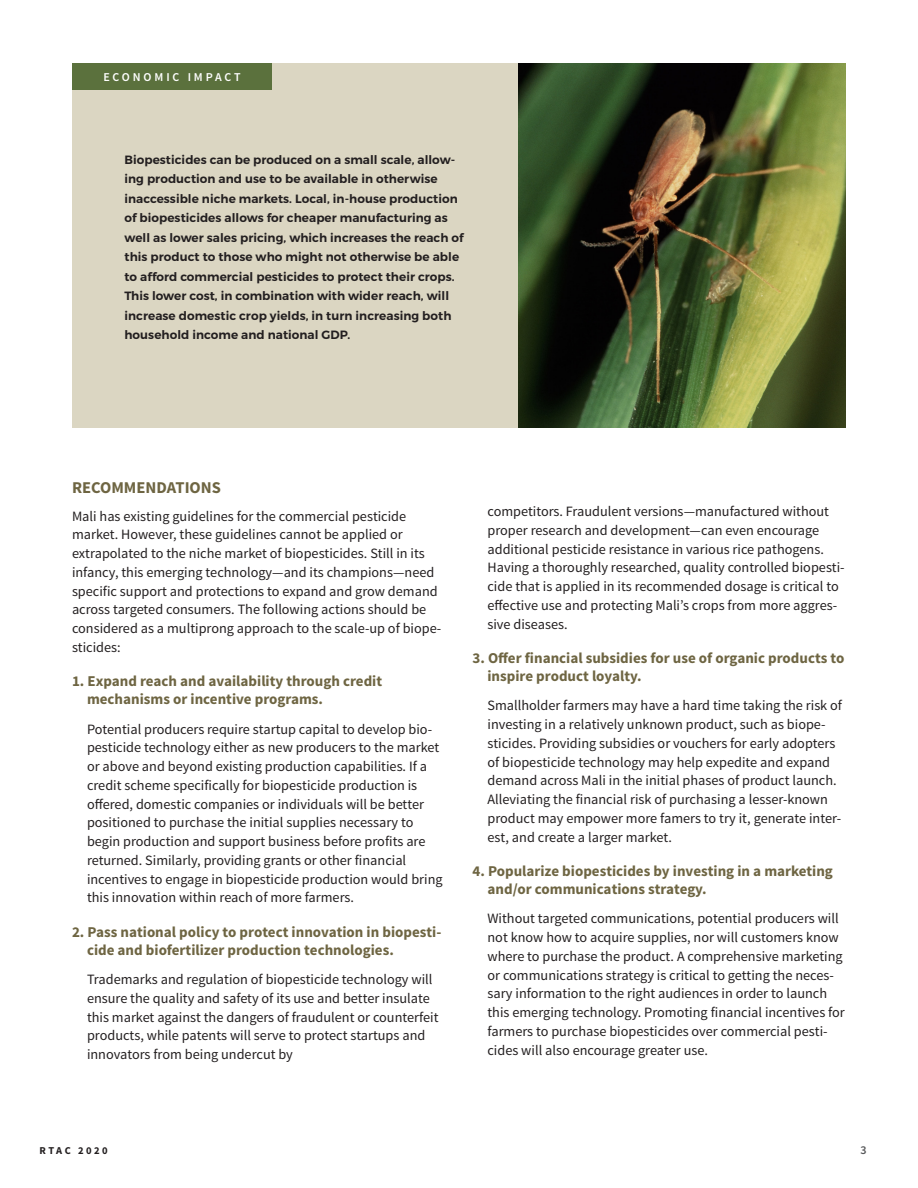
<style>
.page{position:relative;width:918px;height:1188px;background:#fff}
.page>*{position:absolute;margin:0;border:0;box-sizing:border-box;transform-origin:0 0}
.RTAC_H2{font:700 16.5px "Source Sans Pro";color:#6e6542}
.List_items{font:700 15px/18px "Source Sans Pro";color:#6e6542}
.RTAC_Body{font:14.25px/18.8px "Source Sans Pro";color:#231f20}
.t1{font:600 12px/19.5px "Montserrat";letter-spacing:.005em;color:#231f20}
.t2{font:600 12px "Source Sans Pro";letter-spacing:.24em;color:#fff}
.t3{font:600 12px "Source Sans Pro";color:#57585a}
.t4{font:700 10.5px "Source Sans Pro";letter-spacing:.235em;color:#231f20}
</style>
<div class="page">
<img style="left:518px;top:63px;width:328px;height:365px">
<div style="left:72px;top:63px;width:446px;height:365px;background:#dbd6c2"></div>
<div style="left:72px;top:63px;width:200px;height:27px;background:#5b713d"></div>
<p class="t2" style="left:103px;top:69px;width:139px">ECONOMIC IMPACT</p>
<p class="t1" style="left:124px;top:150px;width:341px">Biopesticides can be produced on a small scale, allow&shy;ing production and use to be available in otherwise inaccessible niche markets. Local, in-house production of biopesticides allows for cheaper manufacturing as well as lower sales pricing, which increases the reach of this product to those who might not otherwise be able to afford commercial pesticides to protect their crops.<br>This lower cost, in combination with wider reach, will increase domestic crop yields, in turn increasing both household income and national GDP.</p>
<p class="RTAC_H2" style="left:72px;top:477px;width:150px">RECOMMENDATIONS</p>
<p class="RTAC_Body" style="left:72px;top:507px;width:371px">Mali has existing guidelines for the commercial pesticide market. However, these guidelines cannot be applied or extrapolated to the niche market of biopesticides. Still in its infancy, this emerging technology—and its champions—need specific support and protections to expand and grow demand across targeted consumers. The following actions should be considered as a multiprong approach to the scale-up of biope&shy;sticides:</p>
<p class="List_items" style="left:87px;top:673px;width:297px;text-indent:-15px">1. Expand reach and availability through credit mechanisms or incentive programs.</p>
<p class="RTAC_Body" style="left:87px;top:720px;width:357px">Potential producers require startup capital to develop bio&shy;pesticide technology either as new producers to the market or above and beyond existing production capabilities. If a credit scheme specifically for biopesticide production is offered, domestic companies or individuals will be better positioned to purchase the initial supplies necessary to begin production and support business before profits are returned. Similarly, providing grants or other financial incentives to engage in biopesticide production would bring this innovation within reach of more farmers.</p>
<p class="List_items" style="left:87px;top:923px;width:356px;text-indent:-15px">2. Pass national policy to protect innovation in biopesti&shy;cide and biofertilizer production technologies.</p>
<p class="RTAC_Body" style="left:87px;top:970px;width:353px">Trademarks and regulation of biopesticide technology will ensure the quality and safety of its use and better insulate this market against the dangers of fraudulent or counterfeit products, while patents will serve to protect startups and innovators from being undercut by</p>
<p class="RTAC_Body" style="left:488px;top:502px;width:359px">competitors. Fraudulent versions—manufactured without proper research and development—can even encourage additional pesticide resistance in various rice pathogens.<br>Having a thoroughly researched, quality controlled biopesti&shy;cide that is applied in its recommended dosage is critical to effective use and protecting Mali’s crops from more aggres&shy;sive diseases.</p>
<p class="List_items" style="left:488px;top:650px;width:358px;text-indent:-15px">3. Offer financial subsidies for use of organic products to inspire product loyalty.</p>
<p class="RTAC_Body" style="left:488px;top:697px;width:356px">Smallholder farmers may have a hard time taking the risk of investing in a relatively unknown product, such as biope&shy;sticides. Providing subsidies or vouchers for early adopters of biopesticide technology may help expedite and expand demand across Mali in the initial phases of product launch.<br>Alleviating the financial risk of purchasing a lesser-known product may empower more famers to try it, generate inter&shy;est, and create a larger market.</p>
<p class="List_items" style="left:488px;top:863px;width:347px;text-indent:-15px">4. Popularize biopesticides by investing in a marketing and/or communications strategy.</p>
<p class="RTAC_Body" style="left:488px;top:910px;width:359px">Without targeted communications, potential producers will not know how to acquire supplies, nor will customers know where to purchase the product. A comprehensive marketing or communications strategy is critical to getting the neces&shy;sary information to the right audiences in order to launch this emerging technology. Promoting financial incentives for farmers to purchase biopesticides over commercial pesti&shy;cides will also encourage greater use.</p>
<p class="t4" style="left:40px;top:1144px;width:70px">RTAC 2020</p>
<p class="t3" style="left:861px;top:1143px;width:8px">3</p>
</div>
